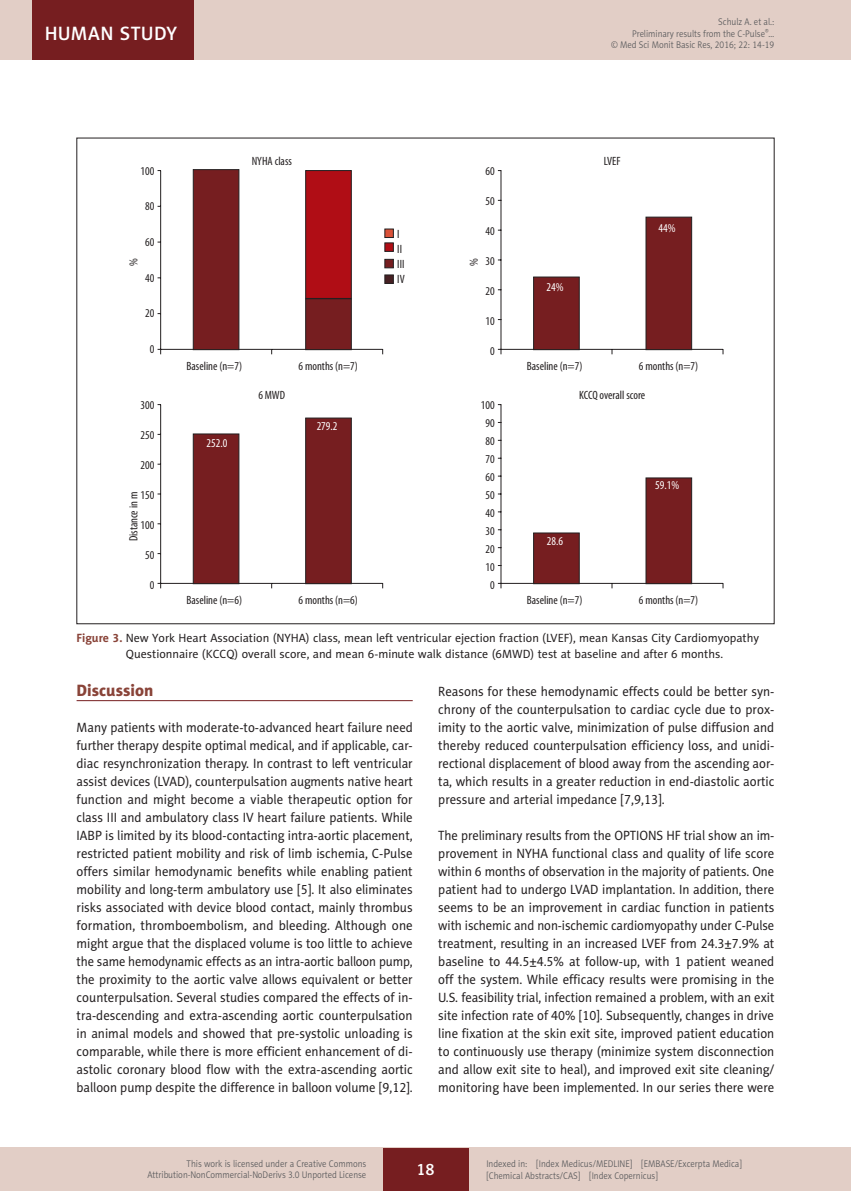
<style>
.page{position:relative;width:851px;height:1191px;background:#fff}
.page>*{position:absolute;margin:0;border:0;box-sizing:border-box;transform-origin:0 0}
.t1{font:19.5px "Naomi Sans EFN Medium";letter-spacing:.015em;color:#fff}
.MSM_Headline_1{font:16.5px "Naomi Sans EFN Heavy";color:#894338}
.t2{font:16.5px "Naomi Sans EFN Medium";color:#fff}
.MSM_Body{font:13.5px/18px "Naomi Sans EFN";color:#231f20;text-align:justify;scale:.95 1}
.MSM_Body-2{font:13.5px/18px "Naomi Sans EFN";color:#231f20;text-align:justify;scale:.94 1}
.t3{font:condensed 12px/18px "Myriad Pro";color:#231f20}
.MSM_Rycina_tytul{font:12px/15.8px "Naomi Sans EFN";color:#231f20}
.t4{font:condensed 12px "Myriad Pro";color:#fff}
.t5{font:9.75px/11.2px "Naomi Sans EFN Light";color:#57585a;text-align:right;scale:.9 1}
.s1{font-weight:700;color:#894338}
</style>
<div class="page">
<hr style="left:77px;top:700px;width:335px;height:1px;background:#761e20">
<hr style="left:160px;top:171px;width:1px;height:183px;background:#231f20">
<hr style="left:157px;top:349px;width:225px;height:1px;background:#231f20">
<div style="left:193px;top:169px;width:46px;height:181px;background:#761e20;border:1px solid #231f20"></div>
<div style="left:305px;top:298px;width:46px;height:52px;background:#761e20;border:1px solid #231f20"></div>
<div style="left:305px;top:170px;width:46px;height:129px;background:#b00d15;border:1px solid #231f20"></div>
<svg style="left:384px;top:242px;width:9px;height:10px"></svg>
<div style="left:384px;top:259px;width:9px;height:9px;background:#761e20;border:1px solid #231f20"></div>
<div style="left:384px;top:274px;width:9px;height:10px;background:#462023;border:1px solid #231f20"></div>
<div style="left:384px;top:229px;width:9px;height:9px;background:#da5138;border:1px solid #231f20"></div>
<hr style="left:500px;top:171px;width:1px;height:183px;background:#231f20">
<hr style="left:498px;top:349px;width:225px;height:1px;background:#231f20">
<div style="left:533px;top:277px;width:46px;height:73px;background:#761e20;border:1px solid #231f20"></div>
<div style="left:645px;top:217px;width:47px;height:133px;background:#761e20;border:1px solid #231f20"></div>
<hr style="left:160px;top:404px;width:1px;height:184px;background:#231f20">
<hr style="left:157px;top:583px;width:225px;height:1px;background:#231f20">
<div style="left:193px;top:433px;width:46px;height:151px;background:#761e20;border:1px solid #231f20"></div>
<div style="left:305px;top:418px;width:46px;height:166px;background:#761e20;border:1px solid #231f20"></div>
<hr style="left:500px;top:404px;width:1px;height:184px;background:#231f20">
<hr style="left:498px;top:583px;width:225px;height:1px;background:#231f20">
<div style="left:533px;top:532px;width:46px;height:52px;background:#761e20;border:1px solid #231f20"></div>
<div style="left:645px;top:477px;width:47px;height:107px;background:#761e20;border:1px solid #231f20"></div>
<div style="left:0;top:1148px;width:850px;height:43px;background:#e2cec6"></div>
<div style="left:383px;top:1147px;width:85px;height:43px;background:#761e20"></div>
<div style="left:0;top:0;width:850px;height:60px;background:#e2cec6"></div>
<hr style="left:850px;top:0;width:1px;height:60px;background:#e2cec6">
<div style="left:32px;top:0;width:161px;height:60px;background:#761e20"></div>
<h1 class="t1" style="left:45px;top:22px;width:134px">HUMAN STUDY</h1>
<p class="t3" style="left:140px;top:162px;width:15px">100</p>
<p class="t3" style="left:145px;top:197px;width:11px">80</p>
<p class="t3" style="left:145px;top:233px;width:11px">60</p>
<p class="t3" style="left:145px;top:269px;width:11px">40</p>
<p class="t3" style="left:145px;top:304px;width:11px">20</p>
<p class="t3" style="left:150px;top:340px;width:6px">0</p>
<p class="t3" style="left:125px;top:265px;width:9px;rotate:-90deg">%</p>
<p class="t3" style="left:140px;top:396px;width:15px">300</p>
<p class="t3" style="left:140px;top:426px;width:15px">250</p>
<p class="t3" style="left:140px;top:456px;width:15px">200</p>
<p class="t3" style="left:140px;top:486px;width:15px">150</p>
<p class="t3" style="left:140px;top:516px;width:15px">100</p>
<p class="t3" style="left:145px;top:546px;width:11px">50</p>
<p class="t3" style="left:150px;top:576px;width:6px">0</p>
<p class="t3" style="left:125px;top:541px;width:51px;rotate:-90deg">Distance in m</p>
<p class="t3" style="left:252px;top:153px;width:42px">NYHA class</p>
<p class="t3" style="left:186px;top:357px;width:57px">Baseline (n=7)</p>
<p class="t3" style="left:298px;top:357px;width:61px">6 months (n=7)</p>
<p class="t4" style="left:206px;top:437px;width:22px">252.0</p>
<p class="t3" style="left:258px;top:386px;width:28px">6 MWD</p>
<p class="t4" style="left:316px;top:419px;width:22px">279.2</p>
<p class="t3" style="left:186px;top:591px;width:57px">Baseline (n=6)</p>
<p class="t3" style="left:298px;top:591px;width:61px">6 months (n=6)</p>
<p class="t3" style="left:397px;top:226px;width:9px;line-height:15px">I<br>II<br>III<br>IV</p>
<p class="t5" style="left:611px;top:16px;width:183px">Schulz A. et al.:<br>Preliminary results from the C-Pulse<sup>®</sup>…<br>© Med Sci Monit Basic Res, 2016; 22: 14-19</p>
<p class="t3" style="left:485px;top:162px;width:11px">60</p>
<p class="t3" style="left:485px;top:192px;width:11px">50</p>
<p class="t3" style="left:485px;top:222px;width:11px">40</p>
<p class="t3" style="left:485px;top:252px;width:11px">30</p>
<p class="t3" style="left:485px;top:282px;width:11px">20</p>
<p class="t3" style="left:485px;top:312px;width:11px">10</p>
<p class="t3" style="left:490px;top:342px;width:6px">0</p>
<p class="t3" style="left:465px;top:265px;width:9px;rotate:-90deg">%</p>
<p class="t3" style="left:481px;top:396px;width:15px;text-align:right">100<br>90<br>80<br>70<br>60<br>50<br>40<br>30<br>20<br>10<br>0</p>
<p class="t4" style="left:546px;top:281px;width:18px">24%</p>
<p class="t3" style="left:603px;top:152px;width:18px">LVEF</p>
<p class="t4" style="left:658px;top:221px;width:18px">44%</p>
<p class="t3" style="left:527px;top:357px;width:57px">Baseline (n=7)</p>
<p class="t3" style="left:638px;top:357px;width:61px">6 months (n=7)</p>
<p class="t3" style="left:579px;top:386px;width:67px">KCCQ overall score</p>
<p class="t4" style="left:547px;top:535px;width:18px">28.6</p>
<p class="t4" style="left:655px;top:479px;width:25px">59.1%</p>
<p class="t3" style="left:527px;top:591px;width:57px">Baseline (n=7)</p>
<p class="t3" style="left:638px;top:591px;width:61px">6 months (n=7)</p>
<p class="MSM_Rycina_tytul" style="left:126px;top:630px;width:634px;text-indent:-49px"><span class="s1">Figure 3.</span> New York Heart Association (NYHA) class, mean left ventricular ejection fraction (LVEF), mean Kansas City Cardiomyopathy<br>Questionnaire (KCCQ) overall score, and mean 6-minute walk distance (6MWD) test at baseline and after 6 months.</p>
<p class="MSM_Headline_1" style="left:77px;top:680px;width:78px">Discussion</p>
<p class="MSM_Body" style="left:77px;top:718px;width:355px">Many patients with moderate-to-advanced heart failure need further therapy despite optimal medical, and if applicable, car&shy;diac resynchronization therapy. In contrast to left ventricular assist devices (LVAD), counterpulsation augments native heart function and might become a viable therapeutic option for class III and ambulatory class IV heart failure patients. While IABP is limited by its blood-contacting intra-aortic placement, restricted patient mobility and risk of limb ischemia, C-Pulse offers similar hemodynamic benefits while enabling patient mobility and long-term ambulatory use [5]. It also eliminates risks associated with device blood contact, mainly thrombus formation, thromboembolism, and bleeding. Although one might argue that the displaced volume is too little to achieve the same hemodynamic effects as an intra-aortic balloon pump, the proximity to the aortic valve allows equivalent or better counterpulsation. Several studies compared the effects of in&shy;tra-descending and extra-ascending aortic counterpulsation in animal models and showed that pre-systolic unloading is comparable, while there is more efficient enhancement of di&shy;astolic coronary blood flow with the extra-ascending aortic balloon pump despite the difference in balloon volume [9,12].</p>
<p class="MSM_Body" style="left:438px;top:682px;width:355px">Reasons for these hemodynamic effects could be better syn&shy;chrony of the counterpulsation to cardiac cycle due to prox&shy;imity to the aortic valve, minimization of pulse diffusion and thereby reduced counterpulsation efficiency loss, and unidi&shy;rectional displacement of blood away from the ascending aor&shy;ta, which results in a greater reduction in end-diastolic aortic pressure and arterial impedance [7,9,13].</p>
<p class="MSM_Body-2" style="left:438px;top:826px;width:359px">The preliminary results from the OPTIONS HF trial show an im&shy;provement in NYHA functional class and quality of life score within 6 months of observation in the majority of patients. One patient had to undergo LVAD implantation. In addition, there seems to be an improvement in cardiac function in patients with ischemic and non-ischemic cardiomyopathy under C-Pulse treatment, resulting in an increased LVEF from 24.3±7.9% at baseline to 44.5±4.5% at follow-up, with 1 patient weaned off the system. While efficacy results were promising in the U.S. feasibility trial, infection remained a problem, with an exit site infection rate of 40% [10]. Subsequently, changes in drive line fixation at the skin exit site, improved patient education to continuously use therapy (minimize system disconnection and allow exit site to heal), and improved exit site cleaning/ monitoring have been implemented. In our series there were</p>
<p class="t5" style="left:147px;top:1158px;width:245px">This work is licensed under a Creative Commons<br>Attribution-NonCommercial-NoDerivs 3.0 Unported License</p>
<p class="t5" style="left:486px;top:1158px;width:285px;text-align:left">Indexed in: [Index Medicus/MEDLINE] [EMBASE/Excerpta Medica] [Chemical Abstracts/CAS] [Index Copernicus]</p>
<p class="t2" style="left:416px;top:1160px;width:20px">18</p>
</div>
